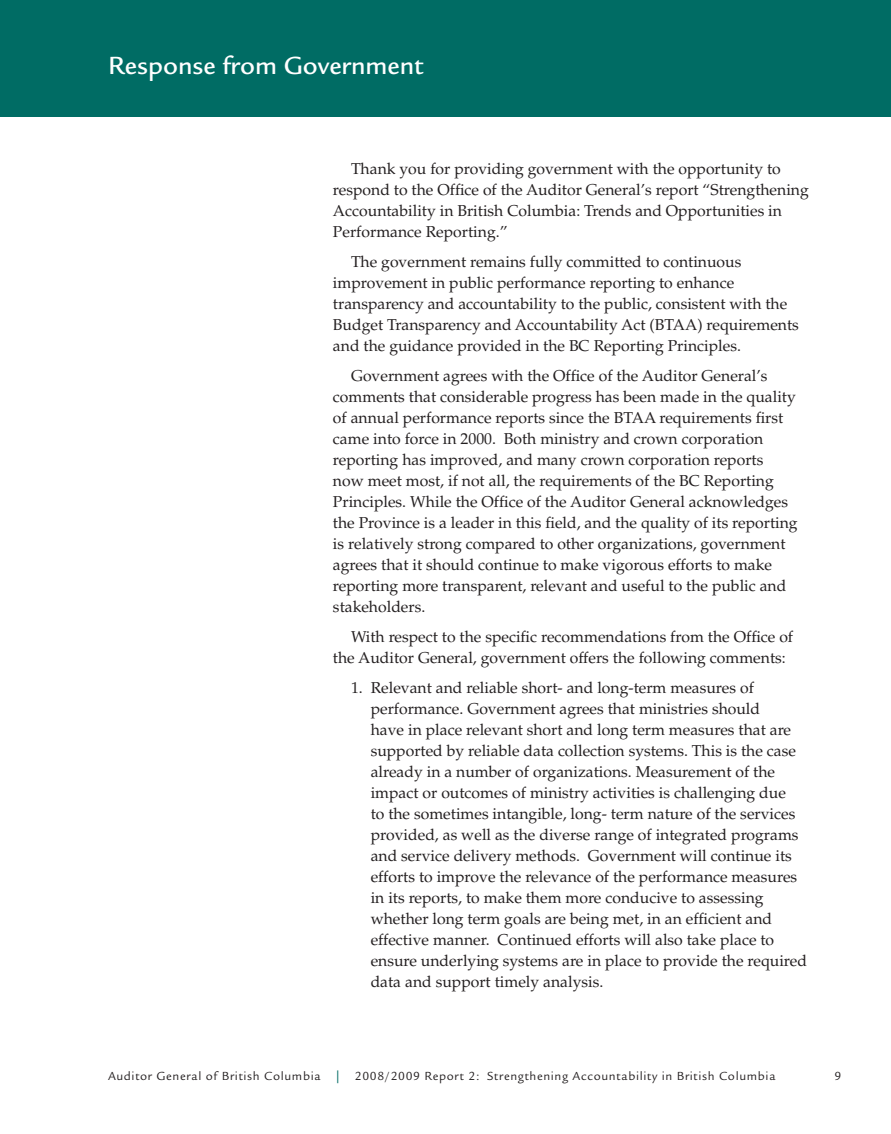
<style>
.page{position:relative;width:891px;height:1134px;background:#fff}
.page>*{position:absolute;margin:0;border:0;box-sizing:border-box;transform-origin:0 0}
.t1{font:500 27px "Legacy Sans";color:#fff}
.t2{font:15.75px/21px "Palatino";color:#231f20}
.t3{font:12.75px "Legacy Sans";letter-spacing:.05em;color:#231f20}
.s1{color:#006c64}
</style>
<div class="page">
<div style="left:0;top:0;width:891px;height:117px;background:#006c64"></div>
<h1 class="t1" style="left:108px;top:50px;width:317px">Response from Government</h1>
<p class="t2" style="left:333px;top:158px;width:477px;text-indent:18px">Thank you for providing government with the opportunity to respond to the Office of the Auditor General’s report “Strengthening Accountability in British Columbia: Trends and Opportunities in Performance Reporting.”</p>
<p class="t2" style="left:333px;top:251px;width:467px;text-indent:18px">The government remains fully committed to continuous improvement in public performance reporting to enhance transparency and accountability to the public, consistent with the Budget Transparency and Accountability Act (BTAA) requirements and the guidance provided in the BC Reporting Principles.</p>
<p class="t2" style="left:333px;top:365px;width:466px;text-indent:18px">Government agrees with the Office of the Auditor General’s comments that considerable progress has been made in the quality of annual performance reports since the BTAA requirements first came into force in 2000. Both ministry and crown corporation reporting has improved, and many crown corporation reports now meet most, if not all, the requirements of the BC Reporting Principles. While the Office of the Auditor General acknowledges the Province is a leader in this field, and the quality of its reporting is relatively strong compared to other organizations, government agrees that it should continue to make vigorous efforts to make reporting more transparent, relevant and useful to the public and stakeholders.</p>
<p class="t2" style="left:333px;top:626px;width:462px;text-indent:18px">With respect to the specific recommendations from the Office of the Auditor General, government offers the following comments:</p>
<p class="t2" style="left:371px;top:677px;width:438px;text-indent:-20px">1. Relevant and reliable short- and long-term measures of performance. Government agrees that ministries should<br>have in place relevant short and long term measures that are supported by reliable data collection systems. This is the case already in a number of organizations. Measurement of the impact or outcomes of ministry activities is challenging due<br>to the sometimes intangible, long- term nature of the services provided, as well as the diverse range of integrated programs and service delivery methods. Government will continue its efforts to improve the relevance of the performance measures in its reports, to make them more conducive to assessing whether long term goals are being met, in an efficient and effective manner. Continued efforts will also take place to ensure underlying systems are in place to provide the required data and support timely analysis.</p>
<p class="t3" style="left:108px;top:1069px;width:669px">Auditor General of British Columbia <span class="s1">|</span> 2008/2009 Report 2: Strengthening Accountability in British Columbia</p>
<p class="t3" style="left:835px;top:1069px;width:8px">9</p>
</div>
